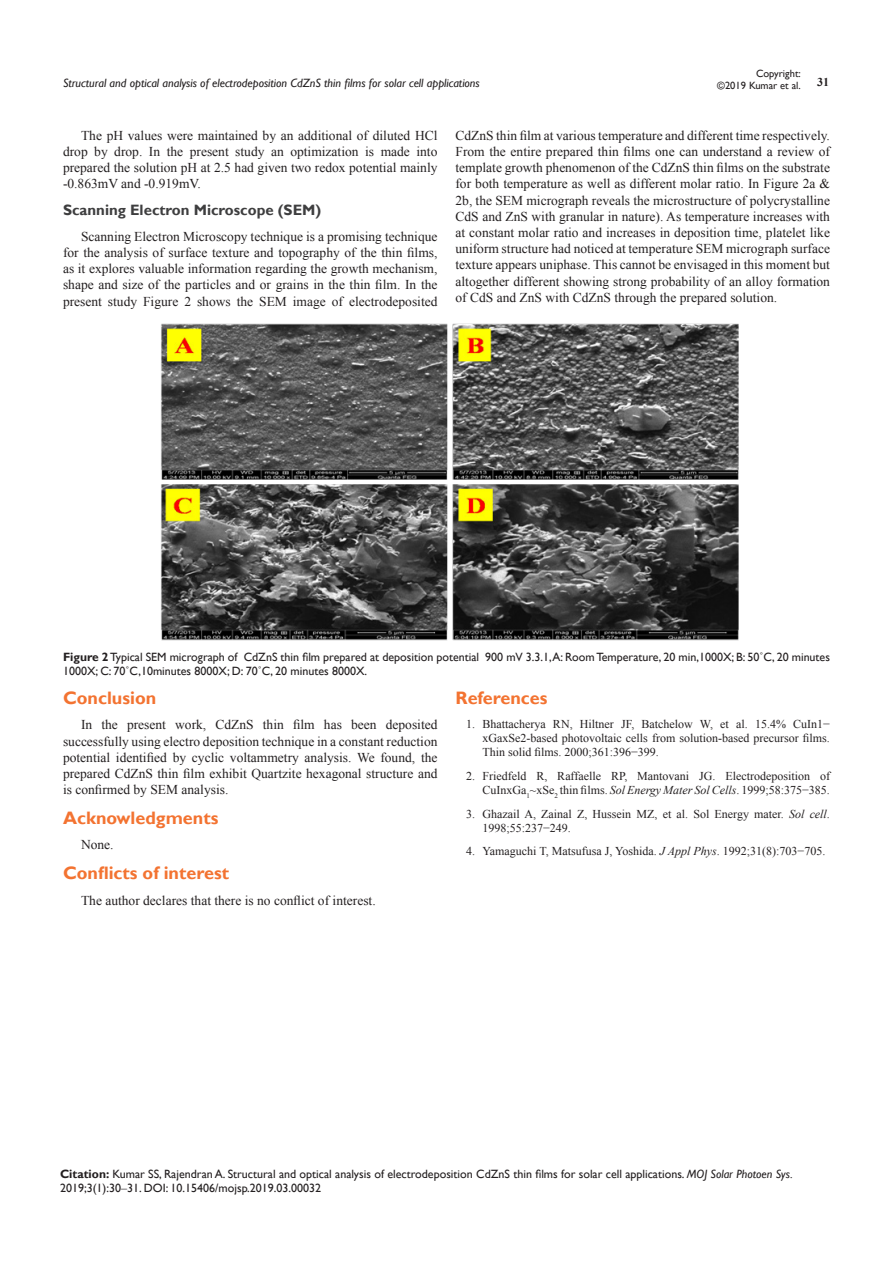
<style>
.page{position:relative;width:893px;height:1263px;background:#fff}
.page>*{position:absolute;margin:0;border:0;box-sizing:border-box;transform-origin:0 0}
.List_Paragraph{font:700 18px "Gill Sans";color:#f37331}
.List_Paragraph-2{font:700 15px "Gill Sans";color:#3e3e3f}
.No_Spacing{font:13.5px/16.2px "Times New Roman";color:#231f20;text-align:justify}
.t1{font:12px/14.4px "Times New Roman";color:#231f20;text-align:justify}
.Citation{font:12px/14.4px "Gill Sans";color:#231f20}
.t2{font:italic 12px "Gill Sans";color:#231f20}
.t3{font:700 12px "Times New Roman";color:#231f20}
.t4{font:10.5px/12.6px "Gill Sans";color:#231f20;text-align:right}
.s1{font-weight:700}
.s2{font-style:italic}
.s3{font-family:"Times New Roman"}
</style>
<div class="page">
<img style="left:161px;top:324px;width:578px;height:317px">
<p class="t4" style="left:717px;top:67px;width:85px">Copyright:<br>©2019 Kumar et al.</p>
<p class="t2" style="left:63px;top:76px;width:418px">Structural and optical analysis of electrodeposition CdZnS thin films for solar cell applications</p>
<p class="t3" style="left:817px;top:73px;width:13px">31</p>
<p class="No_Spacing" style="left:63px;top:127px;width:376px;text-indent:18px">The pH values were maintained by an additional of diluted HCl drop by drop. In the present study an optimization is made into prepared the solution pH at 2.5 had given two redox potential mainly -0.863mV and -0.919mV.</p>
<p class="List_Paragraph-2" style="left:63px;top:201px;width:260px">Scanning Electron Microscope (SEM)</p>
<p class="No_Spacing" style="left:63px;top:228px;width:376px;text-indent:18px">Scanning Electron Microscopy technique is a promising technique for the analysis of surface texture and topography of the thin films, as it explores valuable information regarding the growth mechanism, shape and size of the particles and or grains in the thin film. In the present study Figure 2 shows the SEM image of electrodeposited</p>
<p class="No_Spacing" style="left:455px;top:127px;width:376px">CdZnS thin film at various temperature and different time respectively.<br>From the entire prepared thin films one can understand a review of template growth phenomenon of the CdZnS thin films on the substrate for both temperature as well as different molar ratio. In Figure 2a &amp; 2b, the SEM micrograph reveals the microstructure of polycrystalline CdS and ZnS with granular in nature). As temperature increases with at constant molar ratio and increases in deposition time, platelet like uniform structure had noticed at temperature SEM micrograph surface texture appears uniphase. This cannot be envisaged in this moment but altogether different showing strong probability of an alloy formation of CdS and ZnS with CdZnS through the prepared solution.</p>
<p class="Citation" style="left:63px;top:650px;width:768px"><span class="s1">Figure 2</span> Typical SEM micrograph of CdZnS thin film prepared at deposition potential 900 mV 3.3.1,A: Room Temperature, 20 min,1000X; B: 50˚C, 20 minutes<br>1000X; C: 70˚C,10minutes 8000X; D: 70˚C, 20 minutes 8000X.</p>
<p class="List_Paragraph" style="left:63px;top:687px;width:95px">Conclusion</p>
<p class="No_Spacing" style="left:63px;top:717px;width:376px;text-indent:18px">In the present work, CdZnS thin film has been deposited successfully using electro deposition technique in a constant reduction potential identified by cyclic voltammetry analysis. We found, the prepared CdZnS thin film exhibit Quartzite hexagonal structure and is confirmed by SEM analysis.</p>
<p class="List_Paragraph" style="left:63px;top:807px;width:157px">Acknowledgments</p>
<p class="No_Spacing" style="left:81px;top:837px;width:34px">None.</p>
<p class="List_Paragraph" style="left:63px;top:862px;width:168px">Conflicts of interest</p>
<p class="No_Spacing" style="left:81px;top:892px;width:296px">The author declares that there is no conflict of interest.</p>
<p class="List_Paragraph" style="left:455px;top:687px;width:94px">References</p>
<p class="t1" style="left:482px;top:716px;width:349px;text-indent:-16px">1. Bhattacherya RN, Hiltner JF, Batchelow W, et al. 15.4% CuIn1− xGaxSe2-based photovoltaic cells from solution-based precursor films.<br>Thin solid films. 2000;361:396−399.</p>
<p class="t1" style="left:466px;top:768px;width:365px;text-align:right">2. Friedfeld R, Raffaelle RP, Mantovani JG. Electrodeposition of<br>CuInxGa<sub>1</sub>~xSe<sub>2</sub> thin films. <span class="s2">Sol Energy Mater Sol Cells</span>. 1999;58:375−385.</p>
<p class="t1" style="left:482px;top:806px;width:349px;text-indent:-16px">3. Ghazail A, Zainal Z, Hussein MZ, et al. Sol Energy mater. <span class="s2">Sol cell</span>.<br>1998;55:237−249.</p>
<p class="t1" style="left:466px;top:844px;width:361px">4. Yamaguchi T, Matsufusa J, Yoshida. <span class="s2">J Appl Phys</span>. 1992;31(8):703−705.</p>
<p class="Citation" style="left:60px;top:1167px;width:734px"><span class="s1">Citation:</span> Kumar SS, Rajendran A. Structural and optical analysis of electrodeposition CdZnS thin films for solar cell applications. <span class="s2">MOJ Solar Photoen Sys.<br></span>2019;3(1):30<span class="s3">‒</span>31. DOI: 10.15406/mojsp.2019.03.00032</p>
</div>
